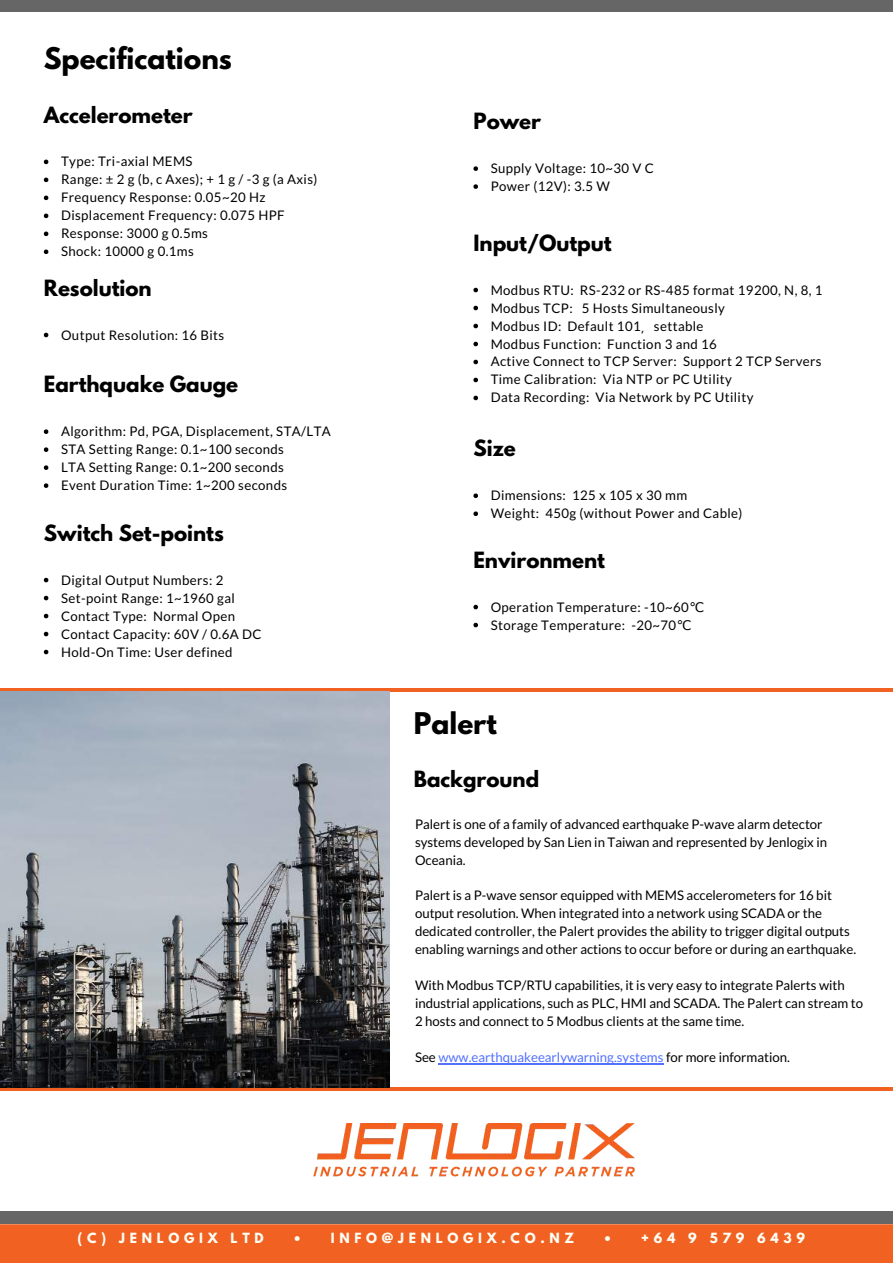
<style>
.page{position:relative;width:893px;height:1263px;background:#fff}
.page>*{position:absolute;margin:0;border:0;box-sizing:border-box;transform-origin:0 0}
.t1{font:700 26.4px "League Spartan";color:#000}
.t2{font:700 19.8px "League Spartan";color:#000}
.t3{font:13.2px/18px "Lato";letter-spacing:.03em;color:#000}
.t4{font:13.2px/18px "Lato";color:#000}
.t5{font:13.2px "Lato";color:#5271ff}
.t6{font:700 12.45px "League Spartan";letter-spacing:.38em;color:#fffef5}
.s1{font-family:"Nanum Gothic"}
.s2{font-family:"DejaVu Sans"}
.s3{color:#000}
</style>
<div class="page">
<div style="left:0;top:0;width:892px;height:1262px;background:#f16122"></div>
<div style="left:0;top:0;width:892px;height:1224px;background:#fff"></div>
<div style="left:0;top:1211px;width:892px;height:12px;background:#666"></div>
<div style="left:0;top:0;width:892px;height:12px;background:#666"></div>
<svg style="left:438px;top:1063px;width:225px;height:1px"></svg>
<img style="left:314px;top:1123px;width:321px;height:54px">
<svg style="left:44px;top:160px;width:4px;height:4px"></svg>
<svg style="left:44px;top:178px;width:4px;height:4px"></svg>
<svg style="left:44px;top:196px;width:4px;height:4px"></svg>
<svg style="left:44px;top:214px;width:4px;height:4px"></svg>
<svg style="left:44px;top:232px;width:4px;height:4px"></svg>
<svg style="left:44px;top:250px;width:4px;height:4px"></svg>
<svg style="left:44px;top:333px;width:4px;height:4px"></svg>
<svg style="left:44px;top:429px;width:4px;height:5px"></svg>
<svg style="left:44px;top:447px;width:4px;height:5px"></svg>
<svg style="left:44px;top:465px;width:4px;height:5px"></svg>
<svg style="left:44px;top:483px;width:4px;height:5px"></svg>
<svg style="left:44px;top:578px;width:4px;height:4px"></svg>
<svg style="left:44px;top:596px;width:4px;height:4px"></svg>
<svg style="left:44px;top:614px;width:4px;height:4px"></svg>
<svg style="left:44px;top:632px;width:4px;height:4px"></svg>
<svg style="left:44px;top:650px;width:4px;height:4px"></svg>
<svg style="left:473px;top:166px;width:5px;height:5px"></svg>
<svg style="left:473px;top:184px;width:5px;height:5px"></svg>
<svg style="left:473px;top:288px;width:5px;height:4px"></svg>
<svg style="left:473px;top:306px;width:5px;height:4px"></svg>
<svg style="left:473px;top:324px;width:5px;height:4px"></svg>
<svg style="left:473px;top:342px;width:5px;height:4px"></svg>
<svg style="left:473px;top:360px;width:5px;height:4px"></svg>
<svg style="left:473px;top:378px;width:5px;height:4px"></svg>
<svg style="left:473px;top:396px;width:5px;height:4px"></svg>
<svg style="left:473px;top:493px;width:5px;height:5px"></svg>
<svg style="left:473px;top:511px;width:5px;height:5px"></svg>
<svg style="left:473px;top:605px;width:5px;height:4px"></svg>
<svg style="left:473px;top:623px;width:5px;height:4px"></svg>
<hr style="left:0;top:688px;width:892px;height:4px;background:#f16122">
<hr style="left:0;top:1087px;width:892px;height:4px;background:#f16122">
<img style="left:0;top:691px;width:389px;height:396px">
<h1 class="t1" style="left:44px;top:45px;width:189px">Specifications</h1>
<h2 class="t2" style="left:44px;top:105px;width:150px">Accelerometer</h2>
<p class="t3" style="left:61px;top:152px;width:258px">Type: Tri-axial MEMS<br>Range: ± 2 g (b, c Axes); + 1 g / -3 g (a Axis)<br>Frequency Response: 0.05~20 Hz<br>Displacement Frequency: 0.075 HPF<br>Response: 3000 g 0.5ms<br>Shock: 10000 g 0.1ms</p>
<h2 class="t2" style="left:44px;top:278px;width:109px">Resolution</h2>
<p class="t3" style="left:61px;top:325px;width:165px">Output Resolution: 16 Bits</p>
<h2 class="t2" style="left:44px;top:374px;width:196px">Earthquake Gauge</h2>
<p class="t3" style="left:61px;top:422px;width:271px">Algorithm: Pd, PGA, Displacement, STA/LTA STA Setting Range: 0.1~100 seconds<br>LTA Setting Range: 0.1~200 seconds<br>Event Duration Time: 1~200 seconds</p>
<h2 class="t2" style="left:44px;top:523px;width:181px">Switch Set-points</h2>
<p class="t3" style="left:61px;top:570px;width:202px">Digital Output Numbers: 2<br>Set-point Range: 1~1960 gal<br>Contact Type: Normal Open<br>Contact Capacity: 60V / 0.6A DC<br>Hold-On Time: User defined</p>
<h2 class="t2" style="left:473px;top:111px;width:69px">Power</h2>
<p class="t3" style="left:490px;top:159px;width:165px">Supply Voltage: 10~30 V C<br>Power (12V): 3.5 W</p>
<h2 class="t2" style="left:473px;top:233px;width:140px">Input/Output</h2>
<p class="t3" style="left:490px;top:280px;width:333px">Modbus RTU: RS-232 or RS-485 format 19200, N, 8, 1<br>Modbus TCP: 5 Hosts Simultaneously<br>Modbus ID: Default 101<span class="s1">，</span>settable<br>Modbus Function: Function 3 and 16<br>Active Connect to TCP Server: Support 2 TCP Servers Time Calibration: Via NTP or PC Utility<br>Data Recording: Via Network by PC Utility</p>
<h2 class="t2" style="left:473px;top:439px;width:44px">Size</h2>
<p class="t3" style="left:490px;top:486px;width:253px">Dimensions: 125 x 105 x 30 mm<br>Weight: 450g (without Power and Cable)</p>
<h2 class="t2" style="left:473px;top:550px;width:133px">Environment</h2>
<p class="t3" style="left:490px;top:597px;width:215px">Operation Temperature: -10~60<span class="s2">℃<br></span>Storage Temperature: -20~70<span class="s2">℃</span></p>
<h1 class="t1" style="left:414px;top:710px;width:85px">Palert</h1>
<h2 class="t2" style="left:414px;top:769px;width:127px">Background</h2>
<p class="t4" style="left:415px;top:814px;width:414px">Palert is one of a family of advanced earthquake P-wave alarm detector systems developed by San Lien in Taiwan and represented by Jenlogix in<br>Oceania.</p>
<p class="t4" style="left:415px;top:886px;width:442px">Palert is a P-wave sensor equipped with MEMS accelerometers for 16 bit output resolution. When integrated into a network using SCADA or the dedicated controller, the Palert provides the ability to trigger digital outputs enabling warnings and other actions to occur before or during an earthquake.</p>
<p class="t4" style="left:415px;top:976px;width:449px">With Modbus TCP/RTU capabilities, it is very easy to integrate Palerts with industrial applications, such as PLC, HMI and SCADA. The Palert can stream to<br>2 hosts and connect to 5 Modbus clients at the same time.</p>
<p class="t5" style="left:415px;top:1049px;width:376px"><span class="s3">See</span> www.earthquakeearlywarning.systems <span class="s3">for more information.</span></p>
<p class="t6" style="left:77px;top:1232px;width:188px">(C) JENLOGIX LTD</p>
<p class="t6" style="left:293px;top:1232px;width:283px">• INFO@JENLOGIX.CO.NZ</p>
<p class="t6" style="left:603px;top:1232px;width:203px">• +64 9 579 6439</p>
</div>
